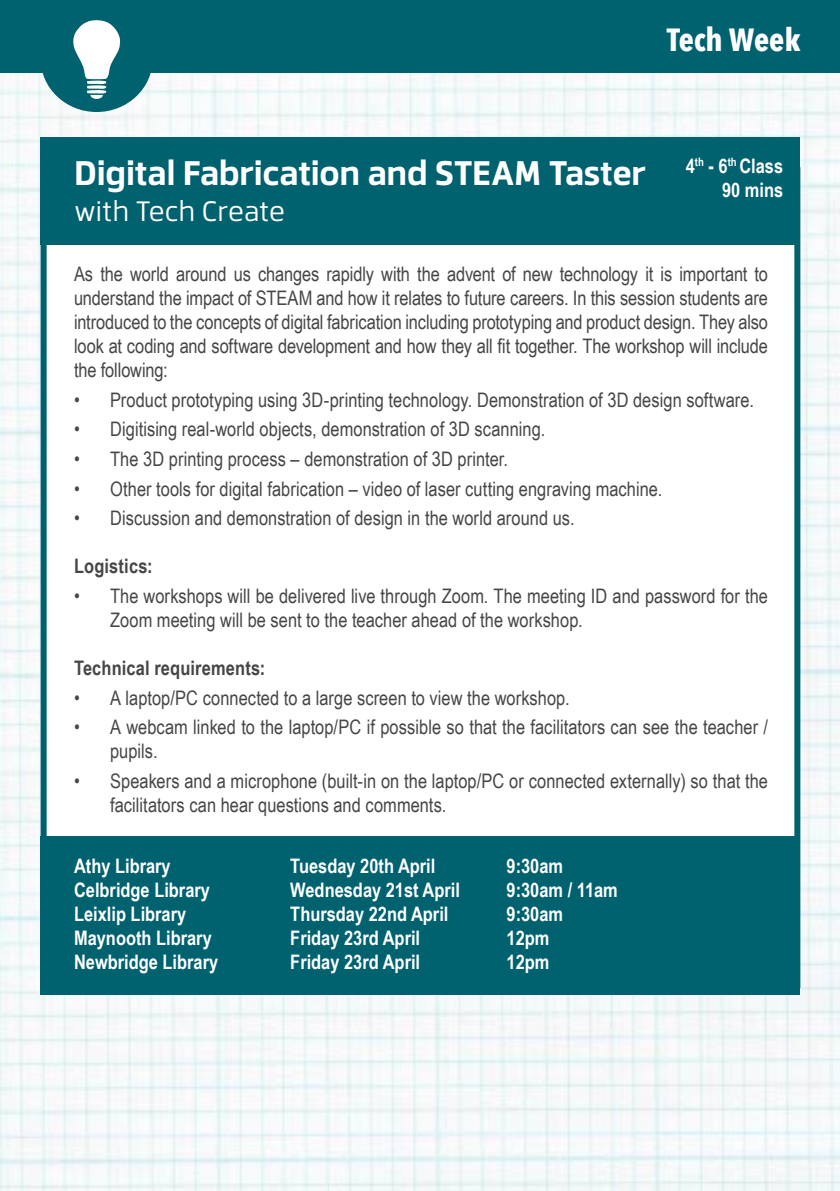
<style>
.page{position:relative;width:840px;height:1191px;background:#fff}
.page>*{position:absolute;margin:0;border:0;box-sizing:border-box;transform-origin:0 0}
.t1{font:700 34px "Facto";letter-spacing:-.02em;color:#fff}
.t2{font:700 32px "Avenir Next Condensed";color:#fff}
.t3{font:28px "Facto";letter-spacing:-.03em;color:#fff}
.t4{font:20px/24px "Arial Narrow";letter-spacing:.005em;color:#464547}
.t5{font:700 20px/24px "Arial Narrow";color:#fff;text-align:right}
.t6{font:700 20px "Arial Narrow";letter-spacing:.01em;color:#464547}
</style>
<div class="page">
<img style="left:0;top:72px;width:839px;height:1119px">
<div style="left:0;top:0;width:839px;height:72px;background:#00616f"></div>
<div style="left:41px;top:5px;width:112px;height:107px;background:#00616f;border-radius:50%"></div>
<svg style="left:73px;top:20px;width:47px;height:79px"></svg>
<div style="left:41px;top:167px;width:758px;height:820px;background:#fff;border:6px solid #00616f"></div>
<div style="left:41px;top:137px;width:758px;height:108px;background:#00616f"></div>
<div style="left:41px;top:836px;width:758px;height:159px;background:#00616f"></div>
<h2 class="t2" style="left:666px;top:20px;width:135px">Tech Week</h2>
<h1 class="t1" style="left:74px;top:148px;width:573px">Digital Fabrication and STEAM Taster</h1>
<h3 class="t3" style="left:74px;top:191px;width:213px">with Tech Create</h3>
<p class="t5" style="left:685px;top:153px;width:99px">4<sup>th</sup> - 6<sup>th</sup> Class<br>90 mins</p>
<p class="t4" style="left:74px;top:261px;width:695px;text-align:justify">As the world around us changes rapidly with the advent of new technology it is important to understand the impact of STEAM and how it relates to future careers. In this session students are introduced to the concepts of digital fabrication including prototyping and product design. They also look at coding and software development and how they all fit together. The workshop will include the following:</p>
<p class="t4" style="left:74px;top:387px;width:681px">• Product prototyping using 3D-printing technology. Demonstration of 3D design software.</p>
<p class="t4" style="left:74px;top:416px;width:472px">• Digitising real-world objects, demonstration of 3D scanning.</p>
<p class="t4" style="left:74px;top:446px;width:435px">• The 3D printing process – demonstration of 3D printer.</p>
<p class="t4" style="left:74px;top:476px;width:589px">• Other tools for digital fabrication – video of laser cutting engraving machine.</p>
<p class="t4" style="left:74px;top:505px;width:501px">• Discussion and demonstration of design in the world around us.</p>
<p class="t6" style="left:74px;top:551px;width:80px">Logistics:</p>
<p class="t4" style="left:110px;top:583px;width:659px;text-indent:-36px">• The workshops will be delivered live through Zoom. The meeting ID and password for the<br>Zoom meeting will be sent to the teacher ahead of the workshop.</p>
<p class="t6" style="left:74px;top:653px;width:193px">Technical requirements:</p>
<p class="t4" style="left:74px;top:685px;width:497px">• A laptop/PC connected to a large screen to view the workshop.</p>
<p class="t4" style="left:110px;top:714px;width:659px;text-indent:-36px">• A webcam linked to the laptop/PC if possible so that the facilitators can see the teacher / pupils.</p>
<p class="t4" style="left:110px;top:768px;width:659px;text-indent:-36px">• Speakers and a microphone (built-in on the laptop/PC or connected externally) so that the facilitators can hear questions and comments.</p>
<p class="t5" style="left:74px;top:853px;width:98px">Athy Library</p>
<p class="t5" style="left:290px;top:853px;width:146px">Tuesday 20th April</p>
<p class="t5" style="left:506px;top:853px;width:58px">9:30am</p>
<p class="t5" style="left:74px;top:877px;width:137px">Celbridge Library</p>
<p class="t5" style="left:290px;top:877px;width:171px">Wednesday 21st April</p>
<p class="t5" style="left:506px;top:877px;width:113px">9:30am / 11am</p>
<p class="t5" style="left:74px;top:901px;width:114px">Leixlip Library</p>
<p class="t5" style="left:290px;top:901px;width:159px">Thursday 22nd April</p>
<p class="t5" style="left:506px;top:901px;width:58px">9:30am</p>
<p class="t5" style="left:74px;top:925px;width:139px">Maynooth Library</p>
<p class="t5" style="left:290px;top:925px;width:131px">Friday 23rd April</p>
<p class="t5" style="left:506px;top:925px;width:44px">12pm</p>
<p class="t5" style="left:74px;top:949px;width:145px">Newbridge Library</p>
<p class="t5" style="left:290px;top:949px;width:131px">Friday 23rd April</p>
<p class="t5" style="left:506px;top:949px;width:44px">12pm</p>
</div>
